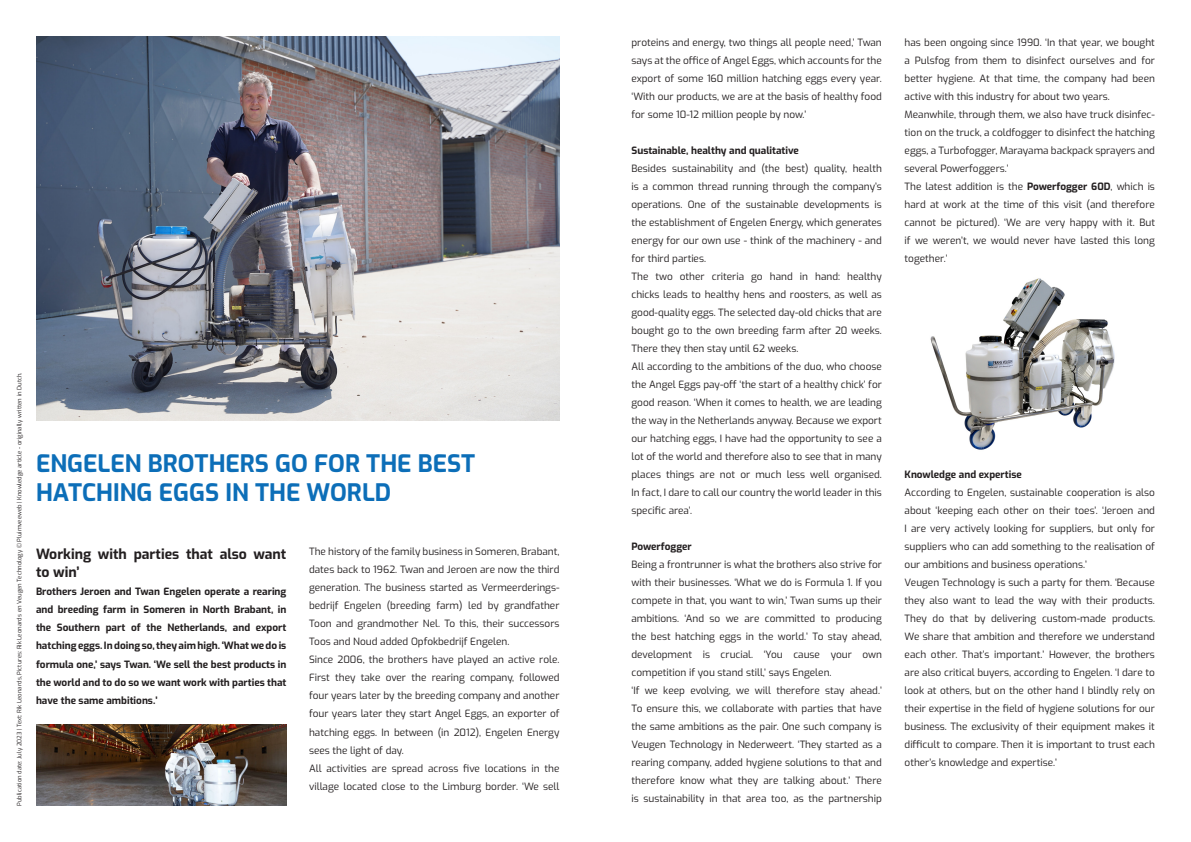
<style>
.page{position:relative;width:1191px;height:842px;background:#fff}
.page>*{position:absolute;margin:0;border:0;box-sizing:border-box;transform-origin:0 0}
.t1{font:700 24px/28.8px "Exo";color:#0c6eb8}
.t2{font:700 14px/18px "Exo";color:#231f20}
.t3{font:10px/18px "Exo";color:#231f20;text-align:justify}
.t4{font:700 10px/18px "Exo";color:#231f20;text-align:justify}
.t5{font:6px "Exo";color:#231f20}
.s1{font-weight:700}
</style>
<div class="page">
<img style="left:36px;top:36px;width:523px;height:385px">
<img style="left:36px;top:724px;width:250px;height:82px">
<img style="left:930px;top:278px;width:185px;height:172px">
<p class="t5" style="left:15px;top:806px;width:435px;rotate:-90deg">Publication date: July 2023 | Text: Rik Leonards, Pictures: Rik Leonards en Veugen Technology © Pluimveeweb | Knowledge article - originally written in Dutch.</p>
<p class="t1" style="left:36px;top:447px;width:441px">ENGELEN BROTHERS GO FOR THE BEST<br>HATCHING EGGS IN THE WORLD</p>
<p class="t2" style="left:36px;top:544px;width:252px">Working with parties that also want to win’</p>
<p class="t4" style="left:36px;top:582px;width:252px">Brothers Jeroen and Twan Engelen operate a rearing and breeding farm in Someren in North Brabant, in the Southern part of the Netherlands, and export hatching eggs. In doing so, they aim high. ‘What we do is formula one,’ says Twan. ‘We sell the best products in the world and to do so we want work with parties that have the same ambitions.’</p>
<p class="t3" style="left:309px;top:542px;width:252px">The history of the family business in Someren, Brabant, dates back to 1962. Twan and Jeroen are now the third generation. The business started as Vermeerderings&shy;bedrijf Engelen (breeding farm) led by grandfather Toon and grandmother Nel. To this, their successors Toos and Noud added Opfokbedrijf Engelen.</p>
<p class="t3" style="left:309px;top:650px;width:252px">Since 2006, the brothers have played an active role.<br>First they take over the rearing company, followed four years later by the breeding company and another four years later they start Angel Eggs, an exporter of hatching eggs. In between (in 2012), Engelen Energy sees the light of day.</p>
<p class="t3" style="left:309px;top:758px;width:252px">All activities are spread across five locations in the village located close to the Limburg border. ‘We sell</p>
<p class="t3" style="left:631px;top:33px;width:252px">proteins and energy, two things all people need,’ Twan says at the office of Angel Eggs, which accounts for the export of some 160 million hatching eggs every year. ‘With our products, we are at the basis of healthy food for some 10-12 million people by now.’</p>
<p class="t4" style="left:631px;top:141px;width:169px">Sustainable, healthy and qualitative</p>
<p class="t3" style="left:631px;top:159px;width:252px">Besides sustainability and (the best) quality, health is a common thread running through the company’s operations. One of the sustainable developments is the establishment of Engelen Energy, which generates energy for our own use - think of the machinery - and for third parties.</p>
<p class="t3" style="left:631px;top:267px;width:252px">The two other criteria go hand in hand: healthy chicks leads to healthy hens and roosters, as well as good-quality eggs. The selected day-old chicks that are bought go to the own breeding farm after 20 weeks.<br>There they then stay until 62 weeks.</p>
<p class="t3" style="left:631px;top:357px;width:252px">All according to the ambitions of the duo, who choose the Angel Eggs pay-off ‘the start of a healthy chick’ for good reason. ‘When it comes to health, we are leading the way in the Netherlands anyway. Because we export our hatching eggs, I have had the opportunity to see a lot of the world and therefore also to see that in many places things are not or much less well organised.<br>In fact, I dare to call our country the world leader in this specific area’.</p>
<p class="t4" style="left:631px;top:537px;width:62px">Powerfogger</p>
<p class="t3" style="left:631px;top:555px;width:252px">Being a frontrunner is what the brothers also strive for with their businesses. ‘What we do is Formula 1. If you compete in that, you want to win,’ Twan sums up their ambitions. ‘And so we are committed to producing the best hatching eggs in the world.’ To stay ahead, development is crucial. ‘You cause your own competition if you stand still,’ says Engelen.</p>
<p class="t3" style="left:631px;top:681px;width:252px">‘If we keep evolving, we will therefore stay ahead.’ To ensure this, we collaborate with parties that have the same ambitions as the pair. One such company is Veugen Technology in Nederweert. ‘They started as a rearing company, added hygiene solutions to that and therefore know what they are talking about.’ There is sustainability in that area too, as the partnership</p>
<p class="t3" style="left:904px;top:33px;width:252px">has been ongoing since 1990. ‘In that year, we bought a Pulsfog from them to disinfect ourselves and for better hygiene. At that time, the company had been active with this industry for about two years.</p>
<p class="t3" style="left:904px;top:105px;width:252px">Meanwhile, through them, we also have truck disinfec&shy;tion on the truck, a coldfogger to disinfect the hatching eggs, a Turbofogger, Marayama backpack sprayers and several Powerfoggers.’</p>
<p class="t3" style="left:904px;top:177px;width:252px">The latest addition is the <span class="s1">Powerfogger 60D</span>, which is hard at work at the time of this visit (and therefore cannot be pictured). ‘We are very happy with it. But if we weren’t, we would never have lasted this long together.’</p>
<p class="t4" style="left:904px;top:465px;width:119px">Knowledge and expertise</p>
<p class="t3" style="left:904px;top:483px;width:252px">According to Engelen, sustainable cooperation is also about ‘keeping each other on their toes’. ‘Jeroen and I are very actively looking for suppliers, but only for suppliers who can add something to the realisation of our ambitions and business operations.’</p>
<p class="t3" style="left:904px;top:573px;width:252px">Veugen Technology is such a party for them. ‘Because they also want to lead the way with their products.<br>They do that by delivering custom-made products.<br>We share that ambition and therefore we understand each other. That’s important.’ However, the brothers are also critical buyers, according to Engelen. ‘I dare to look at others, but on the other hand I blindly rely on their expertise in the field of hygiene solutions for our business. The exclusivity of their equipment makes it difficult to compare. Then it is important to trust each other’s knowledge and expertise.’</p>
</div>
